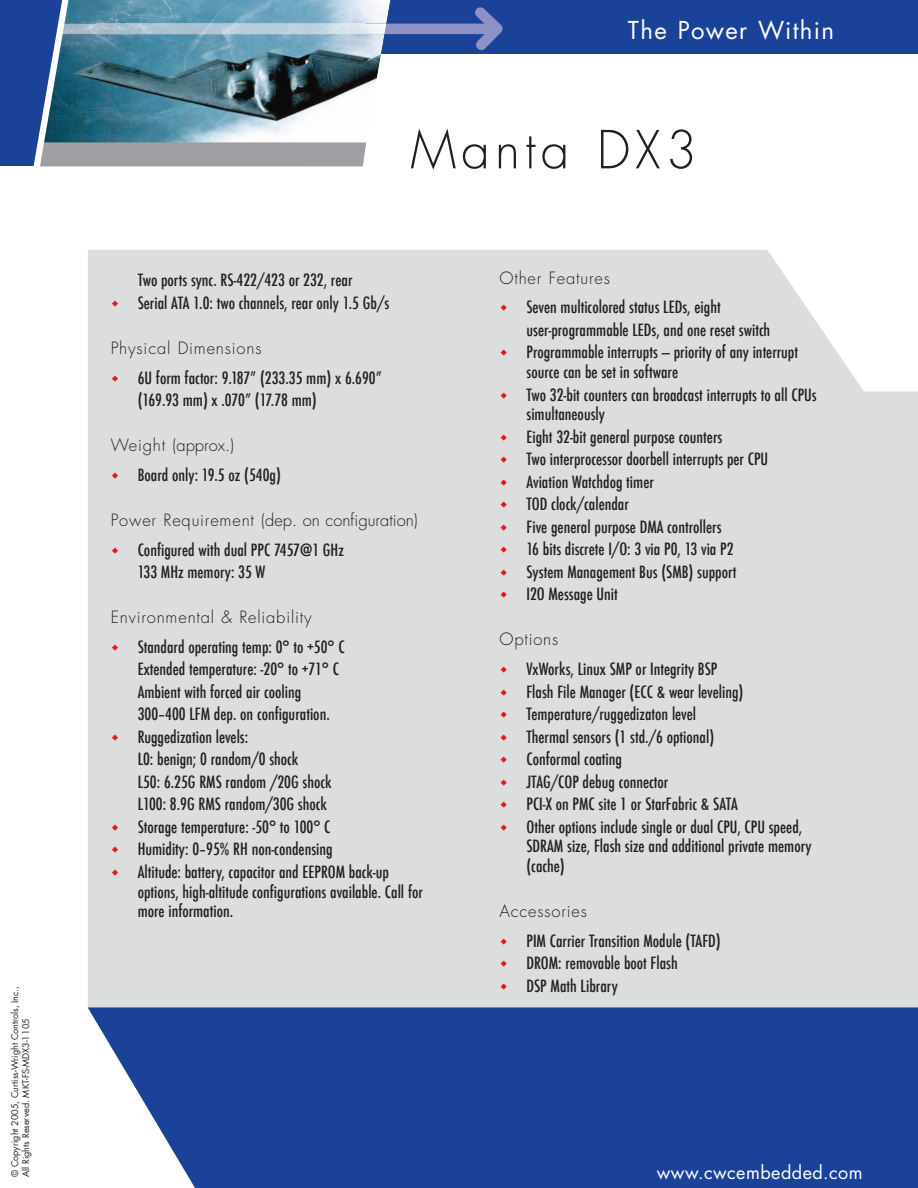
<style>
.page{position:relative;width:918px;height:1188px;background:#fff}
.page>*{position:absolute;margin:0;border:0;box-sizing:border-box;transform-origin:0 0}
.t1{font:300 51px "Futura Std";letter-spacing:.1em;color:#231f20}
.t2{font:24px "Futura Std";letter-spacing:.055em;color:#fff}
.t3{font:18px "Futura Std";letter-spacing:.025em;color:#fff}
.t4{font:500 condensed 16.5px/22.5px "Futura";color:#231f20}
.t5{font:300 16.5px "Futura Std";letter-spacing:.05em;color:#231f20}
.t6{font:300 16.5px "Futura Std";color:#231f20}
.t7{font:9px/10.8px "Futura Std";color:#231f20}
</style>
<div class="page">
<hr style="left:917px;top:0;width:1px;height:321px;background:#1b4299">
<div style="left:367px;top:0;width:551px;height:54px;background:#1b4299"></div>
<div style="left:0;top:0;width:96px;height:166px;background:#1b4299"></div>
<img style="left:366px;top:0;width:24px;height:143px">
<svg style="left:385px;top:7px;width:118px;height:43px"></svg>
<img style="left:366px;top:24px;width:20px;height:10px">
<div style="left:88px;top:250px;width:830px;height:757px;background:#dcdddf"></div>
<svg style="left:88px;top:1007px;width:830px;height:181px;background:#2a4e9f"></svg>
<svg style="left:33px;top:0;width:333px;height:333px"></svg>
<svg style="left:112px;top:375px;width:6px;height:6px"></svg>
<svg style="left:112px;top:472px;width:6px;height:6px"></svg>
<svg style="left:112px;top:547px;width:6px;height:6px"></svg>
<svg style="left:112px;top:644px;width:6px;height:6px"></svg>
<svg style="left:112px;top:734px;width:6px;height:6px"></svg>
<svg style="left:112px;top:824px;width:6px;height:6px"></svg>
<svg style="left:112px;top:847px;width:6px;height:6px"></svg>
<svg style="left:112px;top:869px;width:6px;height:6px"></svg>
<svg style="left:501px;top:305px;width:6px;height:6px"></svg>
<svg style="left:501px;top:350px;width:6px;height:6px"></svg>
<svg style="left:501px;top:392px;width:6px;height:6px"></svg>
<svg style="left:501px;top:434px;width:6px;height:7px"></svg>
<svg style="left:501px;top:457px;width:6px;height:6px"></svg>
<svg style="left:501px;top:479px;width:6px;height:7px"></svg>
<svg style="left:501px;top:502px;width:6px;height:6px"></svg>
<svg style="left:501px;top:524px;width:6px;height:7px"></svg>
<svg style="left:501px;top:547px;width:6px;height:6px"></svg>
<svg style="left:501px;top:569px;width:6px;height:7px"></svg>
<svg style="left:501px;top:592px;width:6px;height:6px"></svg>
<svg style="left:501px;top:667px;width:6px;height:6px"></svg>
<svg style="left:501px;top:689px;width:6px;height:6px"></svg>
<svg style="left:501px;top:712px;width:6px;height:6px"></svg>
<svg style="left:501px;top:734px;width:6px;height:6px"></svg>
<svg style="left:501px;top:757px;width:6px;height:6px"></svg>
<svg style="left:501px;top:779px;width:6px;height:6px"></svg>
<svg style="left:501px;top:802px;width:6px;height:6px"></svg>
<svg style="left:501px;top:824px;width:6px;height:6px"></svg>
<svg style="left:501px;top:938px;width:6px;height:7px"></svg>
<svg style="left:501px;top:961px;width:6px;height:6px"></svg>
<svg style="left:501px;top:983px;width:6px;height:7px"></svg>
<p class="t7" style="left:10px;top:1177px;width:193px;rotate:-90deg">© Copyright 2005, Curtiss-Wright Controls, Inc.,<br>All Rights Reserved. MKT-FS-MDX3-1105</p>
<h2 class="t2" style="left:628px;top:15px;width:208px">The Power Within</h2>
<h1 class="t1" style="left:410px;top:119px;width:288px">Manta DX3</h1>
<p class="t4" style="left:138px;top:269px;width:253px">Two ports sync. RS-422/423 or 232, rear<br>Serial ATA 1.0: two channels, rear only 1.5 Gb/s</p>
<p class="t5" style="left:111px;top:338px;width:152px">Physical Dimensions</p>
<p class="t4" style="left:138px;top:366px;width:246px">6U form factor: 9.187” (233.35 mm) x 6.690” (169.93 mm) x .070” (17.78 mm)</p>
<p class="t6" style="left:111px;top:435px;width:125px">Weight (approx.)</p>
<p class="t4" style="left:138px;top:464px;width:145px">Board only: 19.5 oz (540g)</p>
<p class="t6" style="left:111px;top:510px;width:309px">Power Requirement (dep. on configuration)</p>
<p class="t4" style="left:138px;top:538px;width:208px">Configured with dual PPC 7457@1 GHz<br>133 MHz memory: 35 W</p>
<p class="t5" style="left:111px;top:607px;width:203px">Environmental &amp; Reliability</p>
<p class="t4" style="left:138px;top:635px;width:253px">Standard operating temp: 0° to +50° C Extended temperature: -20° to +71° C<br>Ambient with forced air cooling<br>300–400 LFM dep. on configuration.<br>Ruggedization levels:<br>L0: benign; 0 random/0 shock<br>L50: 6.25G RMS random /20G shock<br>L100: 8.9G RMS random/30G shock<br>Storage temperature: -50° to 100° C<br>Humidity: 0–95% RH non-condensing<br>Altitude: battery, capacitor and EEPROM back-up</p>
<p class="t4" style="left:138px;top:882px;width:287px;line-height:19.8px">options, high-altitude configurations available. Call for more information.</p>
<p class="t5" style="left:500px;top:268px;width:112px">Other Features</p>
<p class="t4" style="left:526px;top:296px;width:273px">Seven multicolored status LEDs, eight user-programmable LEDs, and one reset switch<br>Programmable interrupts — priority of any interrupt</p>
<p class="t4" style="left:526px;top:361px;width:292px">source can be set in software<br>Two 32-bit counters can broadcast interrupts to all CPUs</p>
<p class="t4" style="left:526px;top:403px;width:243px">simultaneously<br>Eight 32-bit general purpose counters<br>Two interprocessor doorbell interrupts per CPU<br>Aviation Watchdog timer<br>TOD clock/calendar<br>Five general purpose DMA controllers<br>16 bits discrete I/O: 3 via P0, 13 via P2<br>System Management Bus (SMB) support<br>I2O Message Unit</p>
<p class="t5" style="left:500px;top:629px;width:60px">Options</p>
<p class="t4" style="left:526px;top:658px;width:277px">VxWorks, Linux SMP or Integrity BSP<br>Flash File Manager (ECC &amp; wear leveling)<br>Temperature/ruggedizaton level<br>Thermal sensors (1 std./6 optional)<br>Conformal coating<br>JTAG/COP debug connector<br>PCI-X on PMC site 1 or StarFabric &amp; SATA<br>Other options include single or dual CPU, CPU speed,</p>
<p class="t4" style="left:526px;top:837px;width:287px;line-height:19.8px">SDRAM size, Flash size and additional private memory (cache)</p>
<p class="t5" style="left:500px;top:901px;width:89px">Accessories</p>
<p class="t4" style="left:526px;top:930px;width:196px">PIM Carrier Transition Module (TAFD)<br>DROM: removable boot Flash<br>DSP Math Library</p>
<p class="t3" style="left:657px;top:1161px;width:207px">www.cwcembedded.com</p>
</div>
